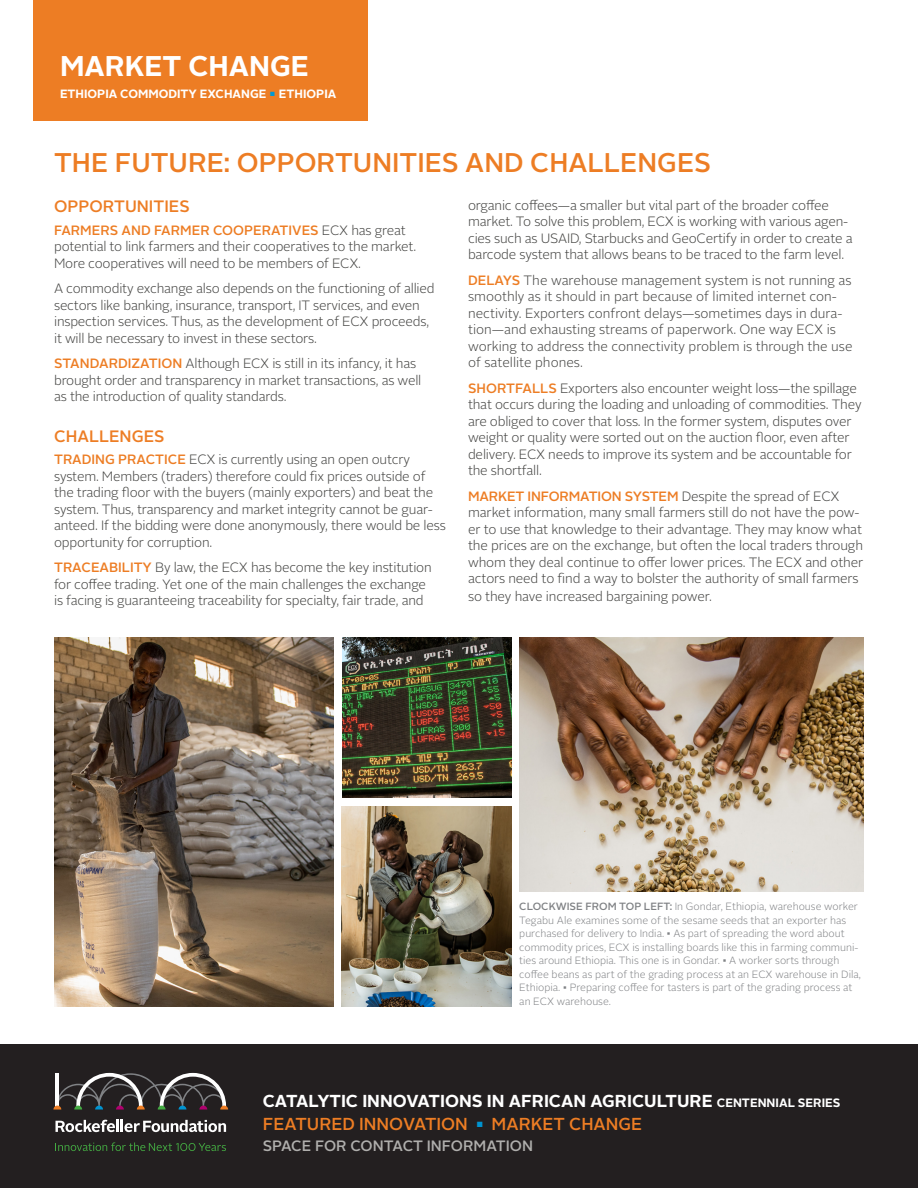
<style>
.page{position:relative;width:918px;height:1188px;background:#fff}
.page>*{position:absolute;margin:0;border:0;box-sizing:border-box;transform-origin:0 0}
.Head_A{font:700 28.5px "Alright Sans";color:#fff}
.t1{font:500 27px "Alright Sans";color:#ed7d24}
.Head_A-2{font:700 17.25px "Alright Sans";color:#fff}
.Head_A-3{font:500 17.25px "Alright Sans";color:#ed7d24}
.Head_B{font:500 16.5px "Alright Sans";color:#ed7d24}
.Head_A-4{font:500 15px "Alright Sans";color:#b0afad}
.Body{font:300 13.5px/16.5px "Alright Sans";letter-spacing:-.015em;color:#41413f}
.Body-2{font:700 12px "Alright Sans";color:#fff}
.t2{font:300 10.5px/13.5px "Alright Sans";color:#808285}
.s1{font-size:6px;color:#0099d4}
.s2{font-weight:500;color:#ed7d24}
.s3{font-weight:500}
.s4{font-family:"Arial";font-weight:400}
.s5{font-size:12.15px}
</style>
<div class="page">
<div style="left:0;top:1044px;width:918px;height:144px;background:#231f20"></div>
<img style="left:519px;top:638px;width:345px;height:254px">
<img style="left:342px;top:807px;width:169px;height:199px">
<img style="left:342px;top:638px;width:169px;height:160px">
<img style="left:54px;top:638px;width:280px;height:368px">
<svg style="left:56px;top:1120px;width:170px;height:12px"></svg>
<svg style="left:58px;top:1142px;width:168px;height:9px"></svg>
<svg style="left:53px;top:1073px;width:175px;height:37px"></svg>
<div style="left:33px;top:0;width:335px;height:121px;background:#ed7d24"></div>
<hr style="left:917px;top:499px;width:1px;height:40px;background:#231f20">
<p class="Head_A" style="left:60px;top:46px;width:250px">MARKET CHANGE</p>
<p class="Body-2" style="left:60px;top:85px;width:278px">ETHIOPIA COMMODITY EXCHANGE <span class="s1">■</span> ETHIOPIA</p>
<p class="t1" style="left:54px;top:144px;width:658px">THE FUTURE: OPPORTUNITIES AND CHALLENGES</p>
<p class="Head_B" style="left:54px;top:195px;width:137px">OPPORTUNITIES</p>
<p class="Body" style="left:54px;top:222px;width:364px"><span class="s2">FARMERS AND FARMER COOPERATIVES</span> ECX has great potential to link farmers and their cooperatives to the market.<br>More cooperatives will need to be members of ECX.</p>
<p class="Body" style="left:54px;top:280px;width:382px">A commodity exchange also depends on the functioning of allied sectors like banking, insurance, transport, IT services, and even inspection services. Thus, as the development of ECX proceeds, it will be necessary to invest in these sectors.</p>
<p class="Body" style="left:54px;top:355px;width:369px"><span class="s2">STANDARDIZATION</span> Although ECX is still in its infancy, it has brought order and transparency in market transactions, as well as the introduction of quality standards.</p>
<p class="Head_B" style="left:54px;top:424px;width:112px">CHALLENGES</p>
<p class="Body" style="left:54px;top:451px;width:393px"><span class="s2">TRADING PRACTICE</span> ECX is currently using an open outcry system. Members (traders) therefore could fix prices outside of the trading floor with the buyers (mainly exporters) and beat the system. Thus, transparency and market integrity cannot be guar&shy;anteed. If the bidding were done anonymously, there would be less opportunity for corruption.</p>
<p class="Body" style="left:54px;top:559px;width:379px"><span class="s2">TRACEABILITY</span> By law, the ECX has become the key institution for coffee trading. Yet one of the main challenges the exchange is facing is guaranteeing traceability for specialty, fair trade, and</p>
<p class="Body" style="left:468px;top:197px;width:386px">organic coffees—a smaller but vital part of the broader coffee market. To solve this problem, ECX is working with various agen&shy;cies such as USAID, Starbucks and GeoCertify in order to create a barcode system that allows beans to be traced to the farm level.</p>
<p class="Body" style="left:468px;top:272px;width:386px"><span class="s2">DELAYS</span> The warehouse management system is not running as smoothly as it should in part because of limited internet con&shy;nectivity. Exporters confront delays—sometimes days in dura&shy;tion—and exhausting streams of paperwork. One way ECX is working to address the connectivity problem is through the use of satellite phones.</p>
<p class="Body" style="left:468px;top:380px;width:395px"><span class="s2">SHORTFALLS</span> Exporters also encounter weight loss—the spillage that occurs during the loading and unloading of commodities. They are obliged to cover that loss. In the former system, disputes over weight or quality were sorted out on the auction floor, even after delivery. ECX needs to improve its system and be accountable for the shortfall.</p>
<p class="Body" style="left:468px;top:488px;width:397px"><span class="s2">MARKET INFORMATION SYSTEM</span> Despite the spread of ECX market information, many small farmers still do not have the pow&shy;er to use that knowledge to their advantage. They may know what the prices are on the exchange, but often the local traders through whom they deal continue to offer lower prices. The ECX and other actors need to find a way to bolster the authority of small farmers so they have increased bargaining power.</p>
<p class="t2" style="left:519px;top:900px;width:343px"><span class="s3">CLOCKWISE FROM TOP LEFT:</span> In Gondar, Ethiopia, warehouse worker Tegabu Ale examines some of the sesame seeds that an exporter has purchased for delivery to India. <span class="s4">▪</span> As part of spreading the word about commodity prices, ECX is installing boards like this in farming communi&shy;ties around Ethiopia. This one is in Gondar. <span class="s4">▪</span> A worker sorts through coffee beans as part of the grading process at an ECX warehouse in Dila, Ethiopia. <span class="s4">▪</span> Preparing coffee for tasters is part of the grading process at an ECX warehouse.</p>
<p class="Head_A-2" style="left:263px;top:1088px;width:579px">CATALYTIC INNOVATIONS IN AFRICAN AGRICULTURE <span class="s5">CENTENNIAL SERIES</span></p>
<p class="Head_A-3" style="left:263px;top:1112px;width:207px">FEATURED INNOVATION</p>
<p class="Head_A-3" style="left:476px;top:1112px;width:167px"><sup>■</sup> MARKET CHANGE</p>
<p class="Head_A-4" style="left:263px;top:1136px;width:272px">SPACE FOR CONTACT INFORMATION</p>
</div>
